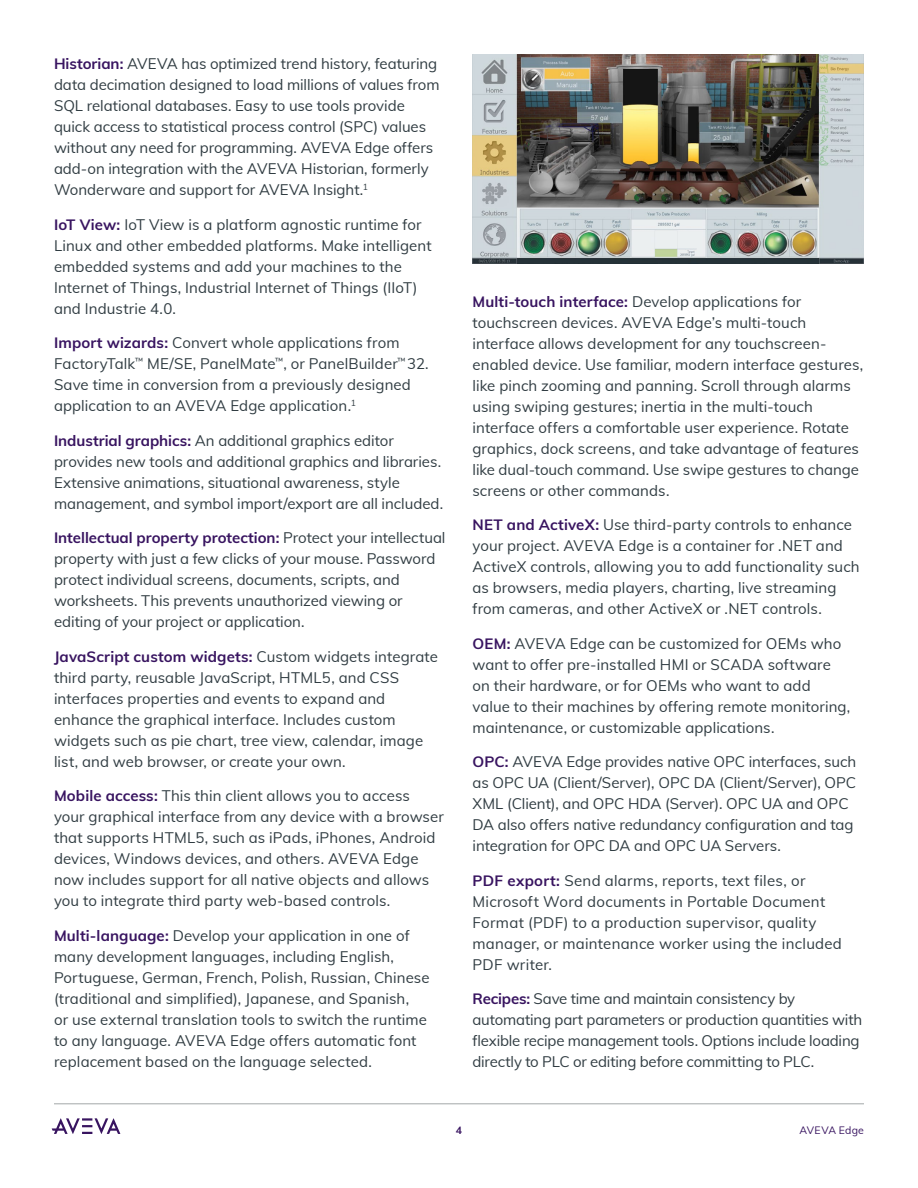
<style>
.page{position:relative;width:918px;height:1188px;background:#fff}
.page>*{position:absolute;margin:0;border:0;box-sizing:border-box;transform-origin:0 0}
.t1{font:15px/21px "Muli";letter-spacing:.005em;color:#303c42}
.t2{font:15px/21px "Muli";letter-spacing:-.015em;color:#303c42}
.t3{font:10.5px "Muli";letter-spacing:.02em;color:#381460}
.t4{font:700 10.5px "Muli";color:#381460}
.s1{font-weight:700;color:#381460}
</style>
<div class="page">
<hr style="left:54px;top:1104px;width:810px;height:1px;background:#a3a7a9">
<svg style="left:52px;top:1118px;width:68px;height:16px"></svg>
<img style="left:472px;top:54px;width:392px;height:210px">
<p class="t1" style="left:54px;top:52px;width:387px"><span class="s1">Historian:</span> AVEVA has optimized trend history, featuring data decimation designed to load millions of values from SQL relational databases. Easy to use tools provide quick access to statistical process control (SPC) values without any need for programming. AVEVA Edge offers add-on integration with the AVEVA Historian, formerly Wonderware and support for AVEVA Insight.<sup>1</sup></p>
<p class="t1" style="left:54px;top:213px;width:379px"><span class="s1">IoT View:</span> IoT View is a platform agnostic runtime for Linux and other embedded platforms. Make intelligent embedded systems and add your machines to the Internet of Things, Industrial Internet of Things (IIoT) and Industrie 4.0.</p>
<p class="t1" style="left:54px;top:331px;width:376px"><span class="s1">Import wizards:</span> Convert whole applications from FactoryTalk<sup>™</sup> ME/SE, PanelMate<sup>™</sup>, or PanelBuilder<sup>™</sup> 32.<br>Save time in conversion from a previously designed application to an AVEVA Edge application.<sup>1</sup></p>
<p class="t1" style="left:54px;top:429px;width:391px"><span class="s1">Industrial graphics:</span> An additional graphics editor provides new tools and additional graphics and libraries.<br>Extensive animations, situational awareness, style management, and symbol import/export are all included.</p>
<p class="t1" style="left:54px;top:526px;width:393px"><span class="s1">Intellectual property protection:</span> Protect your intellectual property with just a few clicks of your mouse. Password protect individual screens, documents, scripts, and worksheets. This prevents unauthorized viewing or editing of your project or application.</p>
<p class="t1" style="left:54px;top:645px;width:385px"><span class="s1">JavaScript custom widgets:</span> Custom widgets integrate third party, reusable JavaScript, HTML5, and CSS interfaces properties and events to expand and enhance the graphical interface. Includes custom widgets such as pie chart, tree view, calendar, image list, and web browser, or create your own.</p>
<p class="t1" style="left:54px;top:784px;width:391px"><span class="s1">Mobile access:</span> This thin client allows you to access your graphical interface from any device with a browser that supports HTML5, such as iPads, iPhones, Android devices, Windows devices, and others. AVEVA Edge now includes support for all native objects and allows you to integrate third party web-based controls.</p>
<p class="t1" style="left:54px;top:924px;width:377px"><span class="s1">Multi-language:</span> Develop your application in one of many development languages, including English, Portuguese, German, French, Polish, Russian, Chinese (traditional and simplified), Japanese, and Spanish,<br>or use external translation tools to switch the runtime to any language. AVEVA Edge offers automatic font replacement based on the language selected.</p>
<p class="t1" style="left:472px;top:290px;width:392px"><span class="s1">Multi-touch interface:</span> Develop applications for touchscreen devices. AVEVA Edge’s multi-touch interface allows development for any touchscreen&shy;enabled device. Use familiar, modern interface gestures, like pinch zooming and panning. Scroll through alarms using swiping gestures; inertia in the multi-touch interface offers a comfortable user experience. Rotate graphics, dock screens, and take advantage of features like dual-touch command. Use swipe gestures to change screens or other commands.</p>
<p class="t1" style="left:472px;top:514px;width:389px"><span class="s1">NET and ActiveX:</span> Use third-party controls to enhance your project. AVEVA Edge is a container for .NET and ActiveX controls, allowing you to add functionality such as browsers, media players, charting, live streaming from cameras, and other ActiveX or .NET controls.</p>
<p class="t1" style="left:472px;top:632px;width:379px"><span class="s1">OEM:</span> AVEVA Edge can be customized for OEMs who want to offer pre-installed HMI or SCADA software on their hardware, or for OEMs who want to add value to their machines by offering remote monitoring, maintenance, or customizable applications.</p>
<p class="t1" style="left:472px;top:751px;width:385px"><span class="s1">OPC:</span> AVEVA Edge provides native OPC interfaces, such as OPC UA (Client/Server), OPC DA (Client/Server), OPC XML (Client), and OPC HDA (Server). OPC UA and OPC DA also offers native redundancy configuration and tag integration for OPC DA and OPC UA Servers.</p>
<p class="t1" style="left:472px;top:869px;width:371px"><span class="s1">PDF export:</span> Send alarms, reports, text files, or Microsoft Word documents in Portable Document Format (PDF) to a production supervisor, quality manager, or maintenance worker using the included PDF writer.</p>
<p class="t2" style="left:472px;top:988px;width:391px"><span class="s1">Recipes:</span> Save time and maintain consistency by automating part parameters or production quantities with flexible recipe management tools. Options include loading directly to PLC or editing before committing to PLC.</p>
<p class="t4" style="left:456px;top:1123px;width:8px">4</p>
<p class="t3" style="left:800px;top:1122px;width:66px">AVEVA Edge</p>
</div>
